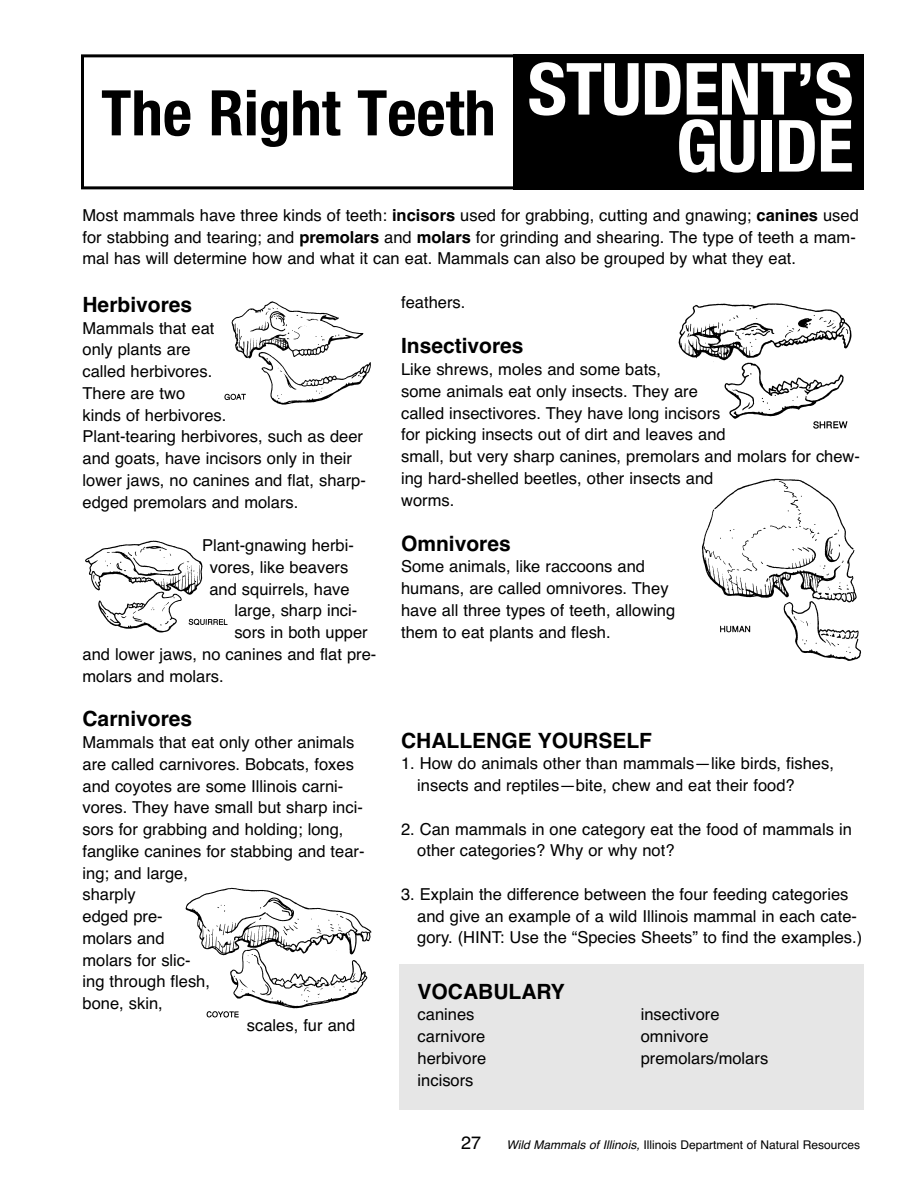
<style>
.page{position:relative;width:918px;height:1188px;background:#fff}
.page>*{position:absolute;margin:0;border:0;box-sizing:border-box;transform-origin:0 0}
.t1{font:700 condensed 72px "Helvetica Neue LT Std";letter-spacing:-.015em;color:#fff;scale:1.05 1}
.t2{font:700 condensed 63px "Helvetica Neue LT Std";color:#000}
.t3{font:700 21px "Helvetica";color:#000}
.t4{font:18px "Helvetica";color:#000}
.t5{font:16.5px/21.8px "Helvetica";color:#000}
.t6{font:12px "Helvetica";color:#000}
.s1{font-weight:700}
.s2{font-style:italic}
</style>
<div class="page">
<img style="left:224px;top:301px;width:147px;height:104px">
<img style="left:86px;top:540px;width:142px;height:93px">
<img style="left:185px;top:887px;width:187px;height:131px">
<img style="left:678px;top:303px;width:174px;height:126px">
<img style="left:702px;top:478px;width:160px;height:183px">
<div style="left:400px;top:964px;width:464px;height:146px;background:#e6e6e6"></div>
<div style="left:81px;top:54px;width:783px;height:135px;border:3px solid #000"></div>
<div style="left:513px;top:54px;width:351px;height:135px;background:#000"></div>
<h2 class="t2" style="left:101px;top:90px;width:754px">The Right Teeth <sup>STUDENT’S</sup></h2>
<h1 class="t1" style="left:676px;top:120px;width:171px">GUIDE</h1>
<p class="t5" style="left:82px;top:204px;width:778px">Most mammals have three kinds of teeth: <span class="s1">incisors</span> used for grabbing, cutting and gnawing; <span class="s1">canines</span> used for stabbing and tearing; and <span class="s1">premolars</span> and <span class="s1">molars</span> for grinding and shearing. The type of teeth a mam&shy;mal has will determine how and what it can eat. Mammals can also be grouped by what they eat.</p>
<p class="t3" style="left:82px;top:292px;width:111px">Herbivores</p>
<p class="t5" style="left:82px;top:317px;width:285px">Mammals that eat<br>only plants are<br>called herbivores.<br>There are two<br>kinds of herbivores.<br>Plant-tearing herbivores, such as deer and goats, have incisors only in their lower jaws, no canines and flat, sharp&shy;edged premolars and molars.</p>
<p class="t5" style="left:202px;top:534px;width:153px">Plant-gnawing herbi-</p>
<p class="t5" style="left:210px;top:556px;width:140px">vores, like beavers</p>
<p class="t5" style="left:209px;top:578px;width:142px">and squirrels, have</p>
<p class="t5" style="left:234px;top:600px;width:124px">large, sharp inci-</p>
<p class="t5" style="left:234px;top:621px;width:135px">sors in both upper</p>
<p class="t5" style="left:82px;top:643px;width:295px">and lower jaws, no canines and flat pre-</p>
<p class="t5" style="left:82px;top:665px;width:143px">molars and molars.</p>
<p class="t3" style="left:82px;top:707px;width:111px">Carnivores</p>
<p class="t5" style="left:82px;top:732px;width:273px">Mammals that eat only other animals</p>
<p class="t5" style="left:83px;top:753px;width:273px">are called carnivores. Bobcats, foxes</p>
<p class="t5" style="left:82px;top:775px;width:262px">and coyotes are some Illinois carni-</p>
<p class="t5" style="left:83px;top:797px;width:282px">vores. They have small but sharp inci-</p>
<p class="t5" style="left:83px;top:819px;width:262px">sors for grabbing and holding; long,</p>
<p class="t5" style="left:83px;top:840px;width:284px">fanglike canines for stabbing and tear-</p>
<p class="t5" style="left:83px;top:862px;width:107px">ing; and large,</p>
<p class="t5" style="left:83px;top:884px;width:55px">sharply</p>
<p class="t5" style="left:83px;top:906px;width:82px">edged pre-</p>
<p class="t5" style="left:83px;top:927px;width:84px">molars and</p>
<p class="t5" style="left:83px;top:949px;width:110px">molars for slic-</p>
<p class="t5" style="left:83px;top:971px;width:129px">ing through flesh,</p>
<p class="t5" style="left:83px;top:993px;width:82px">bone, skin,</p>
<p class="t5" style="left:247px;top:1014px;width:110px">scales, fur and</p>
<p class="t5" style="left:401px;top:292px;width:66px">feathers.</p>
<p class="t3" style="left:401px;top:334px;width:124px">Insectivores</p>
<p class="t5" style="left:401px;top:359px;width:460px">Like shrews, moles and some bats,<br>some animals eat only insects. They are<br>called insectivores. They have long incisors<br>for picking insects out of dirt and leaves and<br>small, but very sharp canines, premolars and molars for chew&shy;ing hard-shelled beetles, other insects and<br>worms.</p>
<p class="t3" style="left:401px;top:531px;width:111px">Omnivores</p>
<p class="t5" style="left:401px;top:556px;width:276px">Some animals, like raccoons and humans, are called omnivores. They have all three types of teeth, allowing them to eat plants and flesh.</p>
<p class="t3" style="left:401px;top:728px;width:253px">CHALLENGE YOURSELF</p>
<p class="t5" style="left:417px;top:753px;width:418px;text-indent:-16px">1. How do animals other than mammals—like birds, fishes, insects and reptiles—bite, chew and eat their food?</p>
<p class="t5" style="left:417px;top:818px;width:436px;text-indent:-16px">2. Can mammals in one category eat the food of mammals in other categories? Why or why not?</p>
<p class="t5" style="left:417px;top:883px;width:446px;text-indent:-16px">3. Explain the difference between the four feeding categories and give an example of a wild Illinois mammal in each cate&shy;gory. (HINT: Use the “Species Sheets” to find the examples.)</p>
<p class="t3" style="left:418px;top:979px;width:149px">VOCABULARY</p>
<p class="t5" style="left:418px;top:1004px;width:70px">canines carnivore herbivore incisors</p>
<p class="t5" style="left:641px;top:1004px;width:129px">insectivore omnivore premolars/molars</p>
<p class="t4" style="left:461px;top:1132px;width:22px">27</p>
<p class="t6" style="left:507px;top:1138px;width:355px"><span class="s2">Wild Mammals of Illinois,</span> Illinois Department of Natural Resources</p>
</div>
